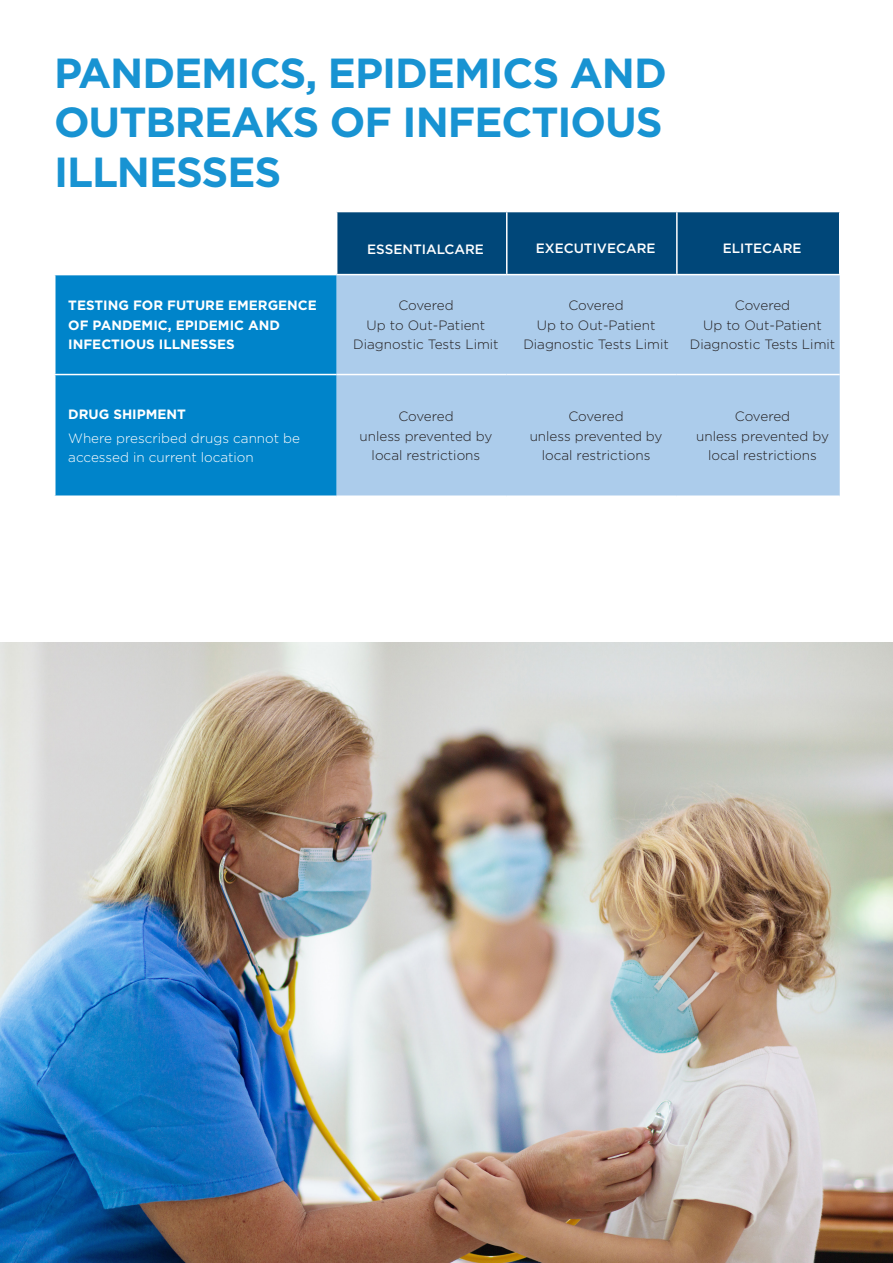
<style>
.page{position:relative;width:893px;height:1263px;background:#fff}
.page>*{position:absolute;margin:0;border:0;box-sizing:border-box;transform-origin:0 0}
.t1{font:700 42px/49.5px "Gotham";letter-spacing:-.025em;color:#1893d2;text-align:justify}
.Texto_tabla{font:300 13.5px/19.5px "Gotham";color:#231f20;text-align:center}
.Cuerpo_de_texto{font:700 13.5px/19.5px "Gotham";color:#fff}
.Cuerpo_de_texto-2{font:300 13.5px/19.5px "Gotham";color:#fff}
.Texto_tabla-2{font:500 13.5px "Gotham";color:#fff}
.Texto_tabla-3{font:300 13.5px "Gotham";letter-spacing:-.02em;color:#231f20}
</style>
<div class="page">
<div style="left:337px;top:212px;width:502px;height:62px;background:#004779"></div>
<div style="left:56px;top:275px;width:281px;height:220px;background:#0084ca"></div>
<div style="left:337px;top:275px;width:503px;height:220px;background:#accceb"></div>
<hr style="left:54px;top:374px;width:283px;height:1px;background:#fff">
<hr style="left:337px;top:374px;width:170px;height:1px;background:#fff">
<hr style="left:507px;top:374px;width:170px;height:1px;background:#fff">
<hr style="left:677px;top:374px;width:163px;height:1px;background:#fff">
<hr style="left:506px;top:212px;width:1px;height:62px;background:#fff">
<hr style="left:676px;top:212px;width:2px;height:62px;background:#fff">
<img style="left:0;top:642px;width:893px;height:621px">
<h1 class="t1" style="left:54px;top:48px;width:614px">PANDEMICS, EPIDEMICS AND OUTBREAKS OF INFECTIOUS ILLNESSES</h1>
<p class="Texto_tabla-2" style="left:367px;top:240px;width:118px">ESSENTIALCARE</p>
<p class="Texto_tabla-2" style="left:536px;top:240px;width:121px">EXECUTIVECARE</p>
<p class="Texto_tabla-2" style="left:723px;top:240px;width:80px">ELITECARE</p>
<p class="Cuerpo_de_texto" style="left:68px;top:296px;width:250px">TESTING FOR FUTURE EMERGENCE<br>OF PANDEMIC, EPIDEMIC AND<br>INFECTIOUS ILLNESSES</p>
<p class="Texto_tabla" style="left:398px;top:296px;width:57px">Covered</p>
<p class="Texto_tabla" style="left:353px;top:315px;width:147px">Up to Out-Patient<br>Diagnostic Tests Limit</p>
<p class="Cuerpo_de_texto" style="left:68px;top:405px;width:119px">DRUG SHIPMENT</p>
<p class="Cuerpo_de_texto-2" style="left:68px;top:428px;width:233px">Where prescribed drugs cannot be accessed in current location</p>
<p class="Texto_tabla" style="left:398px;top:406px;width:57px">Covered</p>
<p class="Texto_tabla" style="left:360px;top:426px;width:134px">unless prevented by local restrictions</p>
<p class="Texto_tabla-3" style="left:568px;top:297px;width:57px">Covered</p>
<p class="Texto_tabla" style="left:523px;top:315px;width:147px">Up to Out-Patient<br>Diagnostic Tests Limit</p>
<p class="Texto_tabla" style="left:735px;top:296px;width:57px">Covered</p>
<p class="Texto_tabla" style="left:690px;top:315px;width:147px">Up to Out-Patient<br>Diagnostic Tests Limit</p>
<p class="Texto_tabla-3" style="left:568px;top:408px;width:57px">Covered</p>
<p class="Texto_tabla" style="left:530px;top:426px;width:134px">unless prevented by local restrictions</p>
<p class="Texto_tabla" style="left:735px;top:406px;width:57px">Covered</p>
<p class="Texto_tabla" style="left:696px;top:426px;width:134px">unless prevented by local restrictions</p>
</div>
